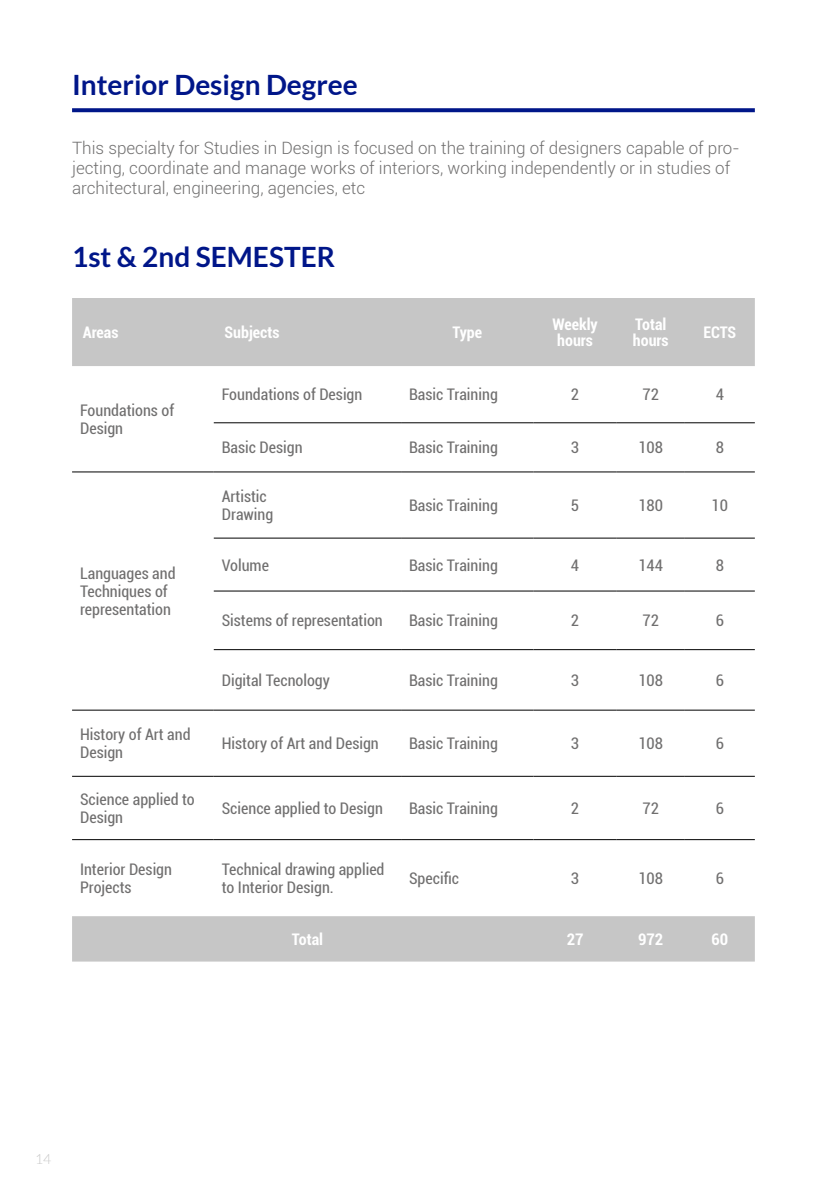
<style>
.page{position:relative;width:840px;height:1191px;background:#fff}
.page>*{position:absolute;margin:0;border:0;box-sizing:border-box;transform-origin:0 0}
.t1{font:700 28px "Lato";color:#001689}
.t2{font:300 17px/20px "Roboto";color:#706f6f}
.t3{font:condensed 16px/18px "Roboto";color:#706f6f}
.t4{font:700 condensed 16px/16px "Roboto";color:#fff;text-align:center}
.t5{font:300 14px "Lato";color:#c6c6c6}
</style>
<div class="page">
<div style="left:72px;top:298px;width:682px;height:68px;background:#c6c6c6"></div>
<div style="left:72px;top:916px;width:682px;height:45px;background:#c6c6c6"></div>
<hr style="left:214px;top:422px;width:187px;height:1px;background:#000">
<hr style="left:401px;top:422px;width:132px;height:1px;background:#000">
<hr style="left:533px;top:422px;width:83px;height:1px;background:#000">
<hr style="left:616px;top:422px;width:68px;height:1px;background:#000">
<hr style="left:684px;top:422px;width:70px;height:1px;background:#000">
<hr style="left:72px;top:471px;width:142px;height:1px;background:#000">
<hr style="left:214px;top:471px;width:187px;height:1px;background:#000">
<hr style="left:401px;top:471px;width:132px;height:1px;background:#000">
<hr style="left:533px;top:471px;width:83px;height:1px;background:#000">
<hr style="left:616px;top:471px;width:68px;height:1px;background:#000">
<hr style="left:684px;top:471px;width:70px;height:1px;background:#000">
<hr style="left:214px;top:538px;width:187px;height:1px;background:#000">
<hr style="left:401px;top:538px;width:132px;height:1px;background:#000">
<hr style="left:533px;top:538px;width:83px;height:1px;background:#000">
<hr style="left:616px;top:538px;width:68px;height:1px;background:#000">
<hr style="left:684px;top:538px;width:70px;height:1px;background:#000">
<hr style="left:214px;top:590px;width:187px;height:1px;background:#000">
<hr style="left:401px;top:590px;width:132px;height:1px;background:#000">
<hr style="left:533px;top:590px;width:83px;height:1px;background:#000">
<hr style="left:616px;top:590px;width:68px;height:1px;background:#000">
<hr style="left:684px;top:590px;width:70px;height:1px;background:#000">
<hr style="left:214px;top:649px;width:187px;height:1px;background:#000">
<hr style="left:401px;top:649px;width:132px;height:1px;background:#000">
<hr style="left:533px;top:649px;width:83px;height:1px;background:#000">
<hr style="left:616px;top:649px;width:68px;height:1px;background:#000">
<hr style="left:684px;top:649px;width:70px;height:1px;background:#000">
<hr style="left:72px;top:710px;width:142px;height:1px;background:#000">
<hr style="left:214px;top:710px;width:187px;height:1px;background:#000">
<hr style="left:401px;top:710px;width:132px;height:1px;background:#000">
<hr style="left:533px;top:710px;width:83px;height:1px;background:#000">
<hr style="left:616px;top:710px;width:68px;height:1px;background:#000">
<hr style="left:684px;top:710px;width:70px;height:1px;background:#000">
<hr style="left:72px;top:776px;width:142px;height:1px;background:#000">
<hr style="left:214px;top:776px;width:187px;height:1px;background:#000">
<hr style="left:401px;top:776px;width:132px;height:1px;background:#000">
<hr style="left:533px;top:776px;width:83px;height:1px;background:#000">
<hr style="left:616px;top:776px;width:68px;height:1px;background:#000">
<hr style="left:684px;top:776px;width:70px;height:1px;background:#000">
<hr style="left:72px;top:839px;width:142px;height:1px;background:#000">
<hr style="left:214px;top:839px;width:187px;height:1px;background:#000">
<hr style="left:401px;top:839px;width:132px;height:1px;background:#000">
<hr style="left:533px;top:839px;width:83px;height:1px;background:#000">
<hr style="left:616px;top:839px;width:68px;height:1px;background:#000">
<hr style="left:684px;top:839px;width:70px;height:1px;background:#000">
<svg style="left:72px;top:108px;width:682px;height:4px;background:#0e238f"></svg>
<h1 class="t1" style="left:72px;top:68px;width:287px">Interior Design Degree</h1>
<p class="t2" style="left:72px;top:138px;width:668px">This specialty for Studies in Design is focused on the training of designers capable of pro&shy;jecting, coordinate and manage works of interiors, working independently or in studies of architectural, engineering, agencies, etc</p>
<h1 class="t1" style="left:72px;top:241px;width:264px">1st &amp; 2nd SEMESTER</h1>
<p class="t4" style="left:83px;top:324px;width:37px">Areas</p>
<p class="t4" style="left:224px;top:324px;width:56px">Subjects</p>
<p class="t4" style="left:452px;top:324px;width:31px">Type</p>
<p class="t4" style="left:552px;top:316px;width:47px">Weekly hours</p>
<p class="t4" style="left:632px;top:316px;width:37px;text-align:left">Total hours</p>
<p class="t4" style="left:703px;top:324px;width:34px">ECTS</p>
<p class="t3" style="left:80px;top:401px;width:95px">Foundations of<br>Design</p>
<p class="t3" style="left:80px;top:564px;width:97px">Languages and<br>Techniques of representation</p>
<p class="t3" style="left:222px;top:385px;width:142px">Foundations of Design</p>
<p class="t3" style="left:409px;top:385px;width:90px">Basic Training</p>
<p class="t3" style="left:570px;top:385px;width:10px">2</p>
<p class="t3" style="left:642px;top:385px;width:18px">72</p>
<p class="t3" style="left:715px;top:385px;width:10px">4</p>
<p class="t3" style="left:222px;top:438px;width:82px">Basic Design</p>
<p class="t3" style="left:409px;top:438px;width:90px">Basic Training</p>
<p class="t3" style="left:570px;top:438px;width:10px">3</p>
<p class="t3" style="left:638px;top:438px;width:26px">108</p>
<p class="t3" style="left:715px;top:438px;width:10px">8</p>
<p class="t3" style="left:222px;top:487px;width:53px">Artistic<br>Drawing</p>
<p class="t3" style="left:409px;top:496px;width:90px">Basic Training</p>
<p class="t3" style="left:570px;top:496px;width:10px">5</p>
<p class="t3" style="left:638px;top:496px;width:26px">180</p>
<p class="t3" style="left:711px;top:496px;width:18px">10</p>
<p class="t3" style="left:222px;top:555px;width:49px">Volume</p>
<p class="t3" style="left:409px;top:555px;width:90px">Basic Training</p>
<p class="t3" style="left:570px;top:555px;width:10px">4</p>
<p class="t3" style="left:638px;top:555px;width:26px">144</p>
<p class="t3" style="left:715px;top:555px;width:10px">8</p>
<p class="t3" style="left:222px;top:611px;width:162px">Sistems of representation</p>
<p class="t3" style="left:409px;top:611px;width:90px">Basic Training</p>
<p class="t3" style="left:570px;top:611px;width:10px">2</p>
<p class="t3" style="left:642px;top:611px;width:18px">72</p>
<p class="t3" style="left:715px;top:611px;width:10px">6</p>
<p class="t3" style="left:222px;top:670px;width:110px">Digital Tecnology</p>
<p class="t3" style="left:409px;top:670px;width:90px">Basic Training</p>
<p class="t3" style="left:570px;top:670px;width:10px">3</p>
<p class="t3" style="left:638px;top:670px;width:26px">108</p>
<p class="t3" style="left:715px;top:670px;width:10px">6</p>
<p class="t3" style="left:80px;top:725px;width:112px">History of Art and<br>Design</p>
<p class="t3" style="left:222px;top:734px;width:158px">History of Art and Design</p>
<p class="t3" style="left:409px;top:734px;width:90px">Basic Training</p>
<p class="t3" style="left:570px;top:734px;width:10px">3</p>
<p class="t3" style="left:638px;top:734px;width:26px">108</p>
<p class="t3" style="left:715px;top:734px;width:10px">6</p>
<p class="t3" style="left:80px;top:789px;width:116px">Science applied to<br>Design</p>
<p class="t3" style="left:222px;top:798px;width:163px">Science applied to Design</p>
<p class="t3" style="left:409px;top:798px;width:90px">Basic Training</p>
<p class="t3" style="left:570px;top:798px;width:10px">2</p>
<p class="t3" style="left:642px;top:798px;width:18px">72</p>
<p class="t3" style="left:715px;top:798px;width:10px">6</p>
<p class="t3" style="left:80px;top:859px;width:93px">Interior Design<br>Projects</p>
<p class="t3" style="left:222px;top:859px;width:164px">Technical drawing applied to Interior Design.</p>
<p class="t3" style="left:409px;top:868px;width:51px">Specific</p>
<p class="t3" style="left:570px;top:868px;width:10px">3</p>
<p class="t3" style="left:638px;top:868px;width:26px">108</p>
<p class="t3" style="left:715px;top:868px;width:10px">6</p>
<p class="t4" style="left:291px;top:930px;width:33px">Total</p>
<p class="t4" style="left:566px;top:930px;width:18px">27</p>
<p class="t4" style="left:637px;top:930px;width:27px">972</p>
<p class="t4" style="left:711px;top:930px;width:18px">60</p>
<p class="t5" style="left:35px;top:1151px;width:18px">14</p>
</div>
